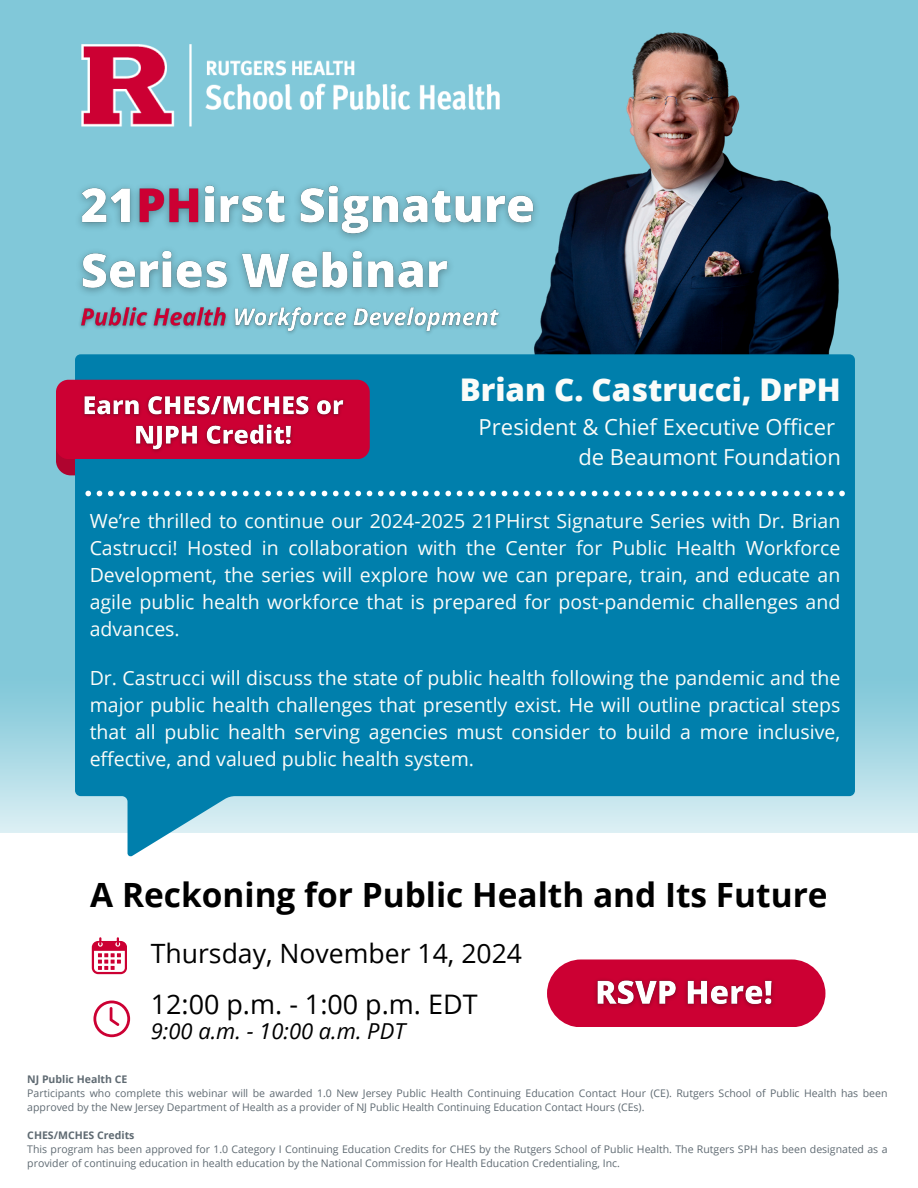
<style>
.page{position:relative;width:918px;height:1188px;background:#81c8d9}
.page>*{position:absolute;margin:0;border:0;box-sizing:border-box;transform-origin:0 0}
.t1{font:700 33.45px "Open Sans";color:#000}
.t2{font:800 31.2px "Open Sans";color:#fbfcf9}
.t3{font:26.85px "Open Sans";color:#000}
.t4{font:26.55px "Open Sans";color:#000}
.t5{font:22.05px/30.8px "Open Sans";color:#fbfcf9;text-align:right}
.t6{font:italic 22.05px "Open Sans";color:#000}
.t7{font:19.5px/27.2px "Open Sans";color:#fbfcf9;text-align:justify}
.t8{font:10.5px/14.1px "Open Sans";color:#5f6a72}
.t9{font:700 10.5px "Open Sans";color:#5f6a72}
</style>
<div class="page">
<img style="left:0;top:464px;width:918px;height:370px">
<div style="left:56px;top:422px;width:61px;height:53px;background:#af042f;border-radius:15px"></div>
<div style="left:0;top:834px;width:918px;height:354px;background:#fff"></div>
<img style="left:534px;top:32px;width:305px;height:322px">
<svg style="left:75px;top:354px;width:780px;height:502px;background:#1b8cb4"></svg>
<svg style="left:92px;top:937px;width:35px;height:37px"></svg>
<svg style="left:93px;top:1001px;width:37px;height:36px"></svg>
<img style="left:81px;top:45px;width:419px;height:82px">
<div style="left:56px;top:380px;width:314px;height:79px;background:#c03"></div>
<svg style="left:85px;top:491px;width:760px;height:5px;background:#6cb5cf"></svg>
<div style="left:547px;top:959px;width:278px;height:68px;background:#c03;border-radius:34px"></div>
<img style="left:78px;top:387px;width:273px;height:71px">
<img style="left:79px;top:172px;width:467px;height:132px">
<img style="left:79px;top:301px;width:429px;height:33px">
<img style="left:595px;top:979px;width:179px;height:29px">
<p class="t2" style="left:460px;top:368px;width:383px">Brian C. Castrucci, DrPH</p>
<p class="t5" style="left:479px;top:411px;width:364px">President &amp; Chief Executive Officer de Beaumont Foundation</p>
<p class="t7" style="left:90px;top:506px;width:752px">We’re thrilled to continue our 2024-2025 21PHirst Signature Series with Dr. Brian Castrucci! Hosted in collaboration with the Center for Public Health Workforce Development, the series will explore how we can prepare, train, and educate an agile public health workforce that is prepared for post-pandemic challenges and advances.</p>
<p class="t7" style="left:90px;top:664px;width:752px">Dr. Castrucci will discuss the state of public health following the pandemic and the major public health challenges that presently exist. He will outline practical steps that all public health serving agencies must consider to build a more inclusive, effective, and valued public health system.</p>
<p class="t1" style="left:90px;top:871px;width:739px">A Reckoning for Public Health and Its Future</p>
<p class="t4" style="left:151px;top:935px;width:373px">Thursday, November 14, 2024</p>
<h2 class="t3" style="left:151px;top:986px;width:328px">12:00 p.m. - 1:00 p.m. EDT</h2>
<h2 class="t6" style="left:151px;top:1016px;width:256px">9:00 a.m. - 10:00 a.m. PDT</h2>
<p class="t9" style="left:27px;top:1071px;width:102px">NJ Public Health CE</p>
<p class="t8" style="left:27px;top:1086px;width:862px">Participants who complete this webinar will be awarded 1.0 New Jersey Public Health Continuing Education Contact Hour (CE). Rutgers School of Public Health has been approved by the New Jersey Department of Health as a provider of NJ Public Health Continuing Education Contact Hours (CEs).</p>
<h4 class="t9" style="left:27px;top:1128px;width:109px">CHES/MCHES Credits</h4>
<p class="t8" style="left:27px;top:1142px;width:862px">This program has been approved for 1.0 Category I Continuing Education Credits for CHES by the Rutgers School of Public Health. The Rutgers SPH has been designated as a provider of continuing education in health education by the National Commission for Health Education Credentialing, Inc.</p>
</div>
